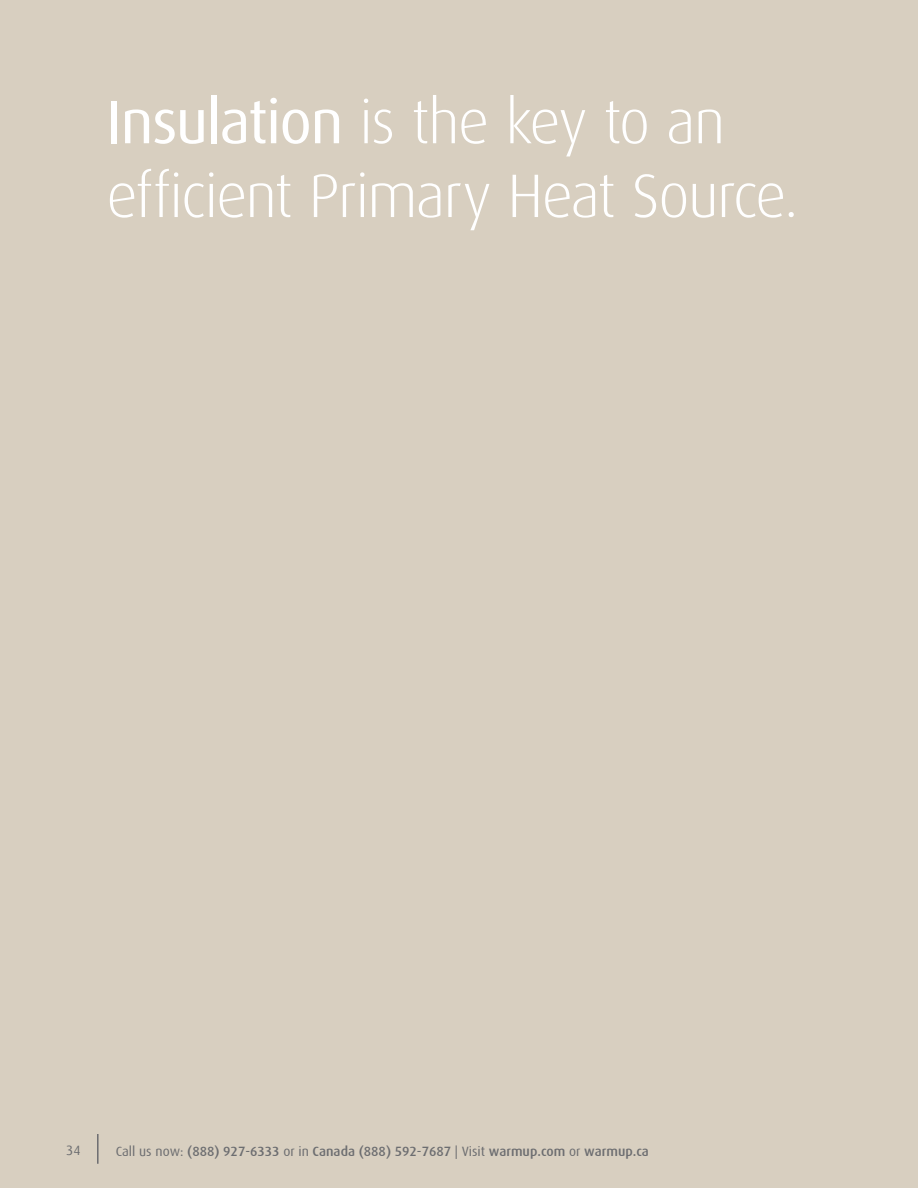
<style>
.page{position:relative;width:918px;height:1188px;background:#d8cfc0}
.page>*{position:absolute;margin:0;border:0;box-sizing:border-box;transform-origin:0 0}
.t1{font:300 61.5px/73.8px "Dax";letter-spacing:-.03em;color:#fff}
.t2{font:500 13.5px "Dax";color:#6c6d70}
.t3{font:13.5px "Dax Offc";color:#6c6d70}
.s1{font-family:"Dax Offc";font-weight:400}
.s2{font-weight:400}
</style>
<div class="page">
<hr style="left:97px;top:1134px;width:2px;height:30px;background:#6c6d70">
<p class="t1" style="left:106px;top:86px;width:693px"><span class="s1">Insulation</span> is the key to an efficient Primary Heat Source.</p>
<p class="t3" style="left:66px;top:1142px;width:16px">34</p>
<p class="t2" style="left:116px;top:1144px;width:535px"><span class="s2">Call us now:</span> (888) 927-6333 <span class="s2">or in</span> Canada (888) 592-7687 <span class="s2">| Visit</span> warmup.com <span class="s2">or</span> warmup.ca</p>
</div>
